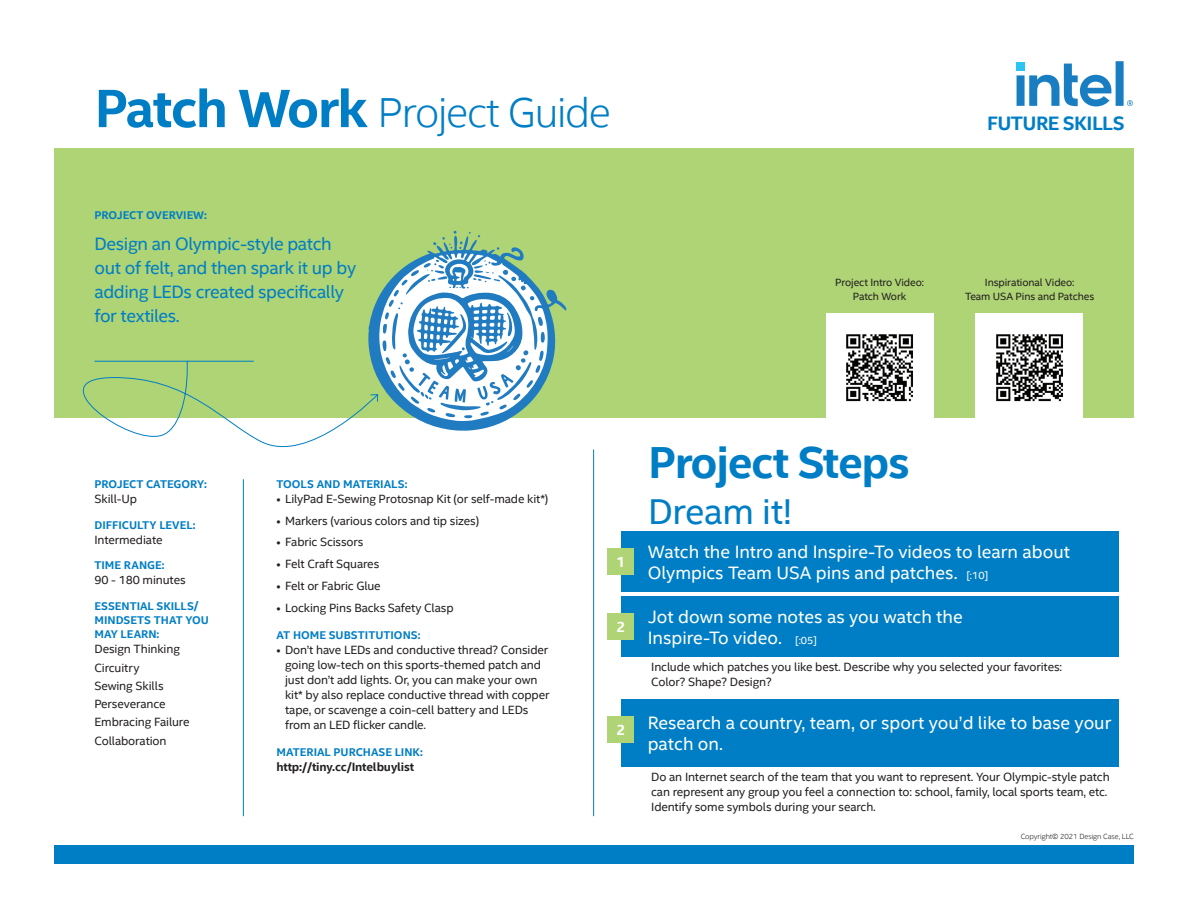
<style>
.page{position:relative;width:1188px;height:918px;background:#fff}
.page>*{position:absolute;margin:0;border:0;box-sizing:border-box;transform-origin:0 0}
.t1{font:700 45px "Intel Clear";letter-spacing:-.03em;color:#007ec5}
.t2{font:300 42px "Intel Clear";letter-spacing:-.03em;color:#007ec5}
.t3{font:36px "Intel Clear";letter-spacing:-.01em;color:#007ec5}
.t4{font:700 19.5px "Intel Clear";letter-spacing:-.03em;color:#007ec5}
.t5{font:18px/21.6px "Intel Clear";color:#fff}
.t6{font:18px/24px "Intel Clear";letter-spacing:-.02em;color:#007ec5}
.t7{font:700 15px "Intel Clear";color:#fff}
.t8{font:12px/15px "Intel Clear";letter-spacing:-.01em;color:#231f20}
.t9{font:700 12px "Intel Clear";letter-spacing:-.01em;color:#231f20}
.t10{font:700 11.25px/14.2px "Intel Clear";color:#007ec5}
.t11{font:10.5px/13.5px "Intel Clear";letter-spacing:-.01em;color:#231f20;text-align:center}
.t12{font:300 7.5px "Intel Clear";letter-spacing:-.01em;color:#231f20}
.s1{font-weight:700;font-size:54px}
.s2{font-size:10.5px}
</style>
<div class="page">
<div style="left:54px;top:148px;width:1080px;height:270px;background:#aed475"></div>
<div style="left:54px;top:845px;width:1080px;height:19px;background:#007ec5"></div>
<div style="left:826px;top:314px;width:108px;height:108px;background:#fff"></div>
<img style="left:846px;top:334px;width:67px;height:68px">
<div style="left:975px;top:314px;width:108px;height:108px;background:#fff"></div>
<img style="left:996px;top:334px;width:67px;height:68px">
<hr style="left:243px;top:479px;width:1px;height:337px;background:#007ec5">
<hr style="left:593px;top:449px;width:1px;height:367px;background:#007ec5">
<div style="left:1016px;top:62px;width:9px;height:8px;background:#2cc4f3"></div>
<svg style="left:1017px;top:61px;width:116px;height:45px"></svg>
<div style="left:621px;top:531px;width:497px;height:61px;background:#007ec5"></div>
<div style="left:621px;top:596px;width:497px;height:61px;background:#007ec5"></div>
<div style="left:621px;top:699px;width:497px;height:67px;background:#007ec5"></div>
<div style="left:608px;top:548px;width:26px;height:27px;background:#aed475"></div>
<div style="left:608px;top:613px;width:26px;height:27px;background:#aed475"></div>
<div style="left:608px;top:716px;width:26px;height:27px;background:#aed475"></div>
<svg style="left:82px;top:231px;width:484px;height:217px"></svg>
<h2 class="t2" style="left:94px;top:84px;width:518px"><span class="s1">Patch Work</span> Project Guide</h2>
<p class="t10" style="left:94px;top:208px;width:114px">PROJECT OVERVIEW:</p>
<h3 class="t6" style="left:94px;top:231px;width:263px">Design an Olympic-style patch out of felt, and then spark it up by adding LEDs created specifically for textiles.</h3>
<h3 class="t4" style="left:987px;top:110px;width:139px">FUTURE SKILLS</h3>
<p class="t11" style="left:835px;top:276px;width:90px">Project Intro Video:<br>Patch Work</p>
<p class="t11" style="left:965px;top:276px;width:131px">Inspirational Video:<br>Team USA Pins and Patches</p>
<p class="t10" style="left:94px;top:477px;width:114px">PROJECT CATEGORY:</p>
<p class="t8" style="left:94px;top:491px;width:44px">Skill-Up</p>
<p class="t10" style="left:94px;top:518px;width:103px">DIFFICULTY LEVEL:</p>
<p class="t8" style="left:94px;top:532px;width:70px">Intermediate</p>
<p class="t10" style="left:94px;top:557px;width:72px">TIME RANGE:</p>
<p class="t8" style="left:94px;top:572px;width:93px">90 - 180 minutes</p>
<p class="t10" style="left:94px;top:599px;width:116px">ESSENTIAL SKILLS/<br>MINDSETS THAT YOU<br>MAY LEARN:</p>
<p class="t8" style="left:94px;top:640px;width:96px;line-height:18.3px">Design Thinking<br>Circuitry<br>Sewing Skills<br>Perseverance<br>Embracing Failure<br>Collaboration</p>
<p class="t10" style="left:276px;top:477px;width:133px">TOOLS AND MATERIALS:</p>
<p class="t8" style="left:276px;top:491px;width:273px">• LilyPad E-Sewing Protosnap Kit (or self-made kit*)</p>
<p class="t8" style="left:276px;top:513px;width:204px">• Markers (various colors and tip sizes)</p>
<p class="t8" style="left:276px;top:534px;width:88px">• Fabric Scissors</p>
<p class="t8" style="left:276px;top:556px;width:104px">• Felt Craft Squares</p>
<p class="t8" style="left:276px;top:578px;width:106px">• Felt or Fabric Glue</p>
<p class="t8" style="left:276px;top:600px;width:179px">• Locking Pins Backs Safety Clasp</p>
<p class="t10" style="left:276px;top:628px;width:146px">AT HOME SUBSTITUTIONS:</p>
<p class="t8" style="left:285px;top:642px;width:266px;text-indent:-9px">• Don’t have LEDs and conductive thread? Consider going low-tech on this sports-themed patch and just don’t add lights. Or, you can make your own kit* by also replace conductive thread with copper tape, or scavenge a coin-cell battery and LEDs from an LED flicker candle.</p>
<p class="t10" style="left:276px;top:744px;width:148px">MATERIAL PURCHASE LINK:</p>
<p class="t9" style="left:276px;top:758px;width:139px">http://tiny.cc/Intelbuylist</p>
<p class="t7" style="left:617px;top:552px;width:10px">1</p>
<p class="t7" style="left:617px;top:617px;width:10px">2</p>
<p class="t7" style="left:617px;top:719px;width:10px">2</p>
<h1 class="t1" style="left:648px;top:431px;width:263px">Project Steps</h1>
<h3 class="t3" style="left:648px;top:486px;width:146px">Dream it!</h3>
<h3 class="t5" style="left:648px;top:540px;width:424px">Watch the Intro and Inspire-To videos to learn about<br>Olympics Team USA pins and patches. <span class="s2">[:10]</span></h3>
<h3 class="t5" style="left:648px;top:605px;width:317px">Jot down some notes as you watch the<br>Inspire-To video. <span class="s2">[:05]</span></h3>
<p class="t8" style="left:651px;top:659px;width:412px">Include which patches you like best. Describe why you selected your favorites:<br>Color? Shape? Design?</p>
<h3 class="t5" style="left:648px;top:711px;width:465px">Research a country, team, or sport you’d like to base your patch on.</h3>
<p class="t8" style="left:651px;top:769px;width:460px">Do an Internet search of the team that you want to represent. Your Olympic-style patch can represent any group you feel a connection to: school, family, local sports team, etc.<br>Identify some symbols during your search.</p>
<p class="t12" style="left:1021px;top:831px;width:115px">Copyright© 2021 Design Case, LLC</p>
</div>
